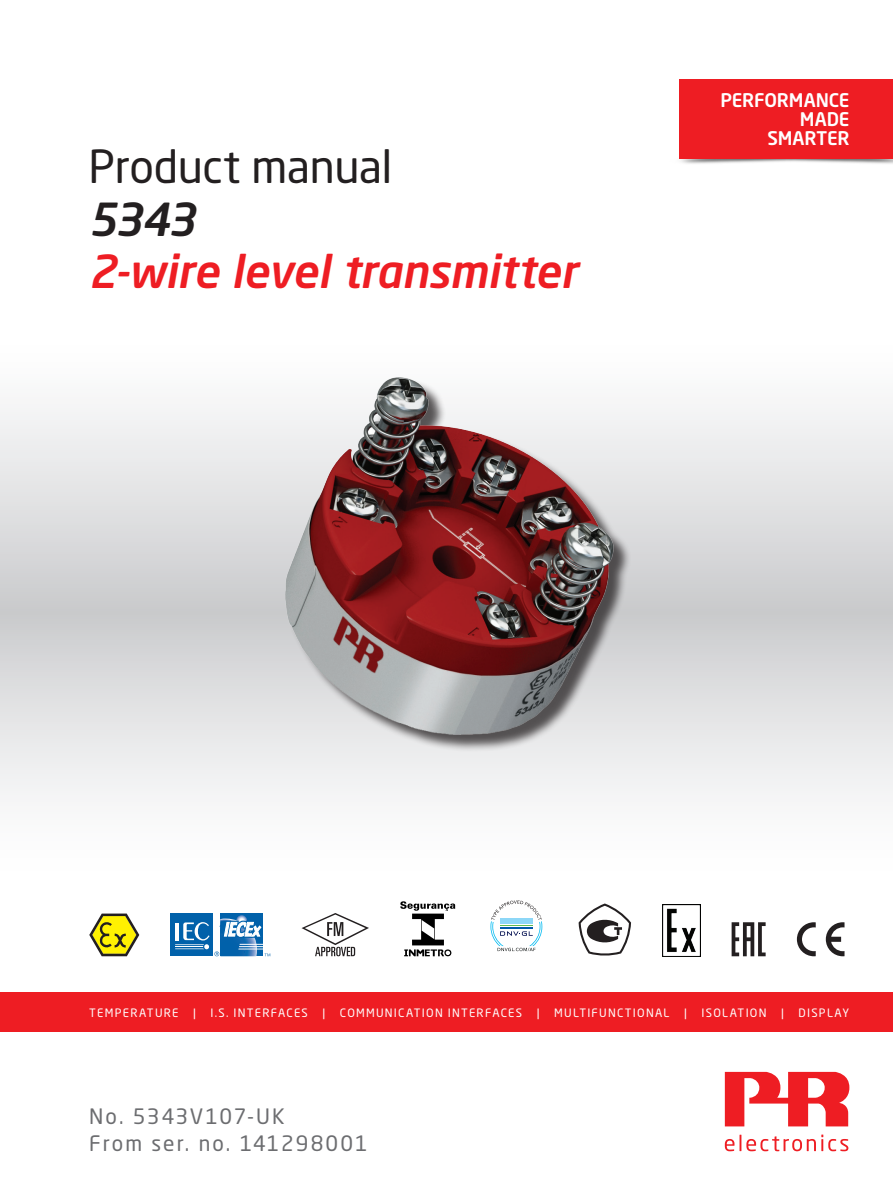
<style>
.page{position:relative;width:893px;height:1191px;background:#fff}
.page>*{position:absolute;margin:0;border:0;box-sizing:border-box;transform-origin:0 0}
.t1{font:italic 500 45px "Neo Sans Pro";letter-spacing:-.01em;color:#ee1d23}
.t2{font:45px "Neo Sans Pro";letter-spacing:-.01em;color:#231f20}
.t3{font:italic 500 45px "Neo Sans Pro";color:#231f20}
.t4{font:21px/27px "Neo Sans Pro";letter-spacing:.095em;color:#6c6d70}
.t5{font:500 18.6px/19px "Neo Sans Std";letter-spacing:-.01em;color:#fff;text-align:right}
.t6{font:11.4px "Neo Sans Pro";letter-spacing:.11em;color:#fff}
</style>
<div class="page">
<svg style="left:0;top:408px;width:893px;height:387px"></svg>
<div style="left:0;top:992px;width:893px;height:40px;background:#ee1d23"></div>
<svg style="left:725px;top:1134px;width:123px;height:17px"></svg>
<svg style="left:725px;top:1071px;width:124px;height:55px"></svg>
<img style="left:264px;top:377px;width:365px;height:399px">
<img style="left:679px;top:153px;width:214px;height:11px">
<div style="left:680px;top:79px;width:213px;height:80px;background:#ee1d23"></div>
<div style="left:220px;top:913px;width:43px;height:43px;background:#0161aa"></div>
<div style="left:171px;top:913px;width:42px;height:43px;background:#0161aa"></div>
<svg style="left:175px;top:915px;width:95px;height:41px"></svg>
<svg style="left:826px;top:922px;width:18px;height:34px"></svg>
<svg style="left:797px;top:922px;width:19px;height:34px"></svg>
<svg style="left:89px;top:913px;width:50px;height:43px"></svg>
<svg style="left:732px;top:922px;width:34px;height:34px"></svg>
<svg style="left:400px;top:901px;width:55px;height:55px"></svg>
<img style="left:662px;top:904px;width:38px;height:52px">
<svg style="left:490px;top:900px;width:52px;height:51px"></svg>
<svg style="left:301px;top:913px;width:68px;height:43px"></svg>
<svg style="left:579px;top:903px;width:52px;height:53px"></svg>
<h1 class="t2" style="left:89px;top:139px;width:305px">Product manual</h1>
<h1 class="t3" style="left:89px;top:191px;width:109px">5343</h1>
<h1 class="t1" style="left:89px;top:243px;width:490px">2-wire level transmitter</h1>
<h3 class="t5" style="left:720px;top:90px;width:131px">PERFORMANCE<br>MADE<br>SMARTER</h3>
<p class="t6" style="left:89px;top:1005px;width:91px">TEMPERATURE</p>
<p class="t6" style="left:193px;top:1005px;width:4px">|</p>
<p class="t6" style="left:211px;top:1005px;width:99px">I.S. INTERFACES</p>
<p class="t6" style="left:323px;top:1005px;width:4px">|</p>
<p class="t6" style="left:340px;top:1005px;width:184px">COMMUNICATION INTERFACES</p>
<p class="t6" style="left:537px;top:1005px;width:4px">|</p>
<p class="t6" style="left:554px;top:1005px;width:117px">MULTIFUNCTIONAL</p>
<p class="t6" style="left:684px;top:1005px;width:4px">|</p>
<p class="t6" style="left:701px;top:1005px;width:67px">ISOLATION</p>
<p class="t6" style="left:781px;top:1005px;width:4px">|</p>
<p class="t6" style="left:799px;top:1005px;width:52px">DISPLAY</p>
<h2 class="t4" style="left:89px;top:1102px;width:280px">No. 5343V107-UK<br>From ser. no. 141298001</h2>
</div>
